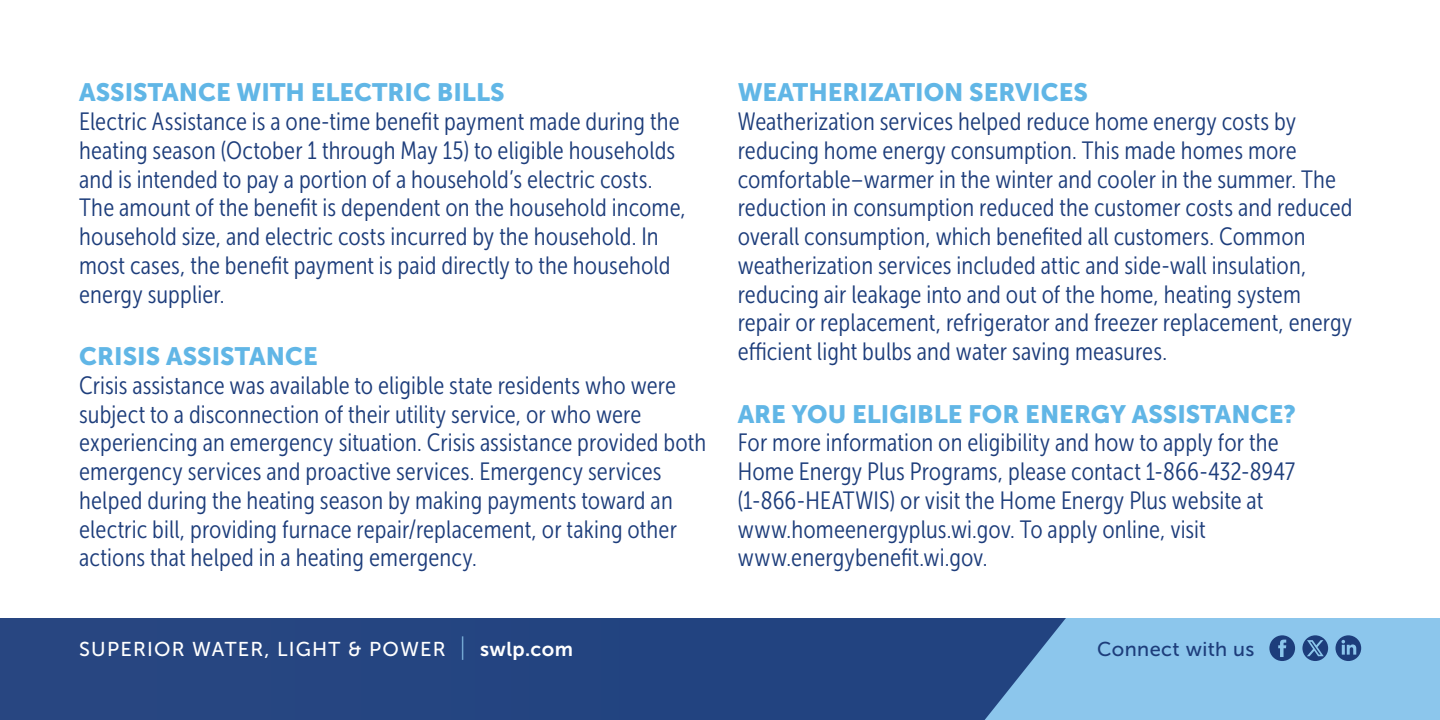
<style>
.page{position:relative;width:1440px;height:720px;background:#fff}
.page>*{position:absolute;margin:0;border:0;box-sizing:border-box;transform-origin:0 0}
.t1{font:25px/28.8px "Museo Sans Cond 300";letter-spacing:.005em;color:#1d3d7b}
.t2{font:25px "Museo Sans 900";color:#61b6e6}
.t3{font:20px "Museo Sans 500";letter-spacing:.06em;color:#fff}
.t4{font:20px "Museo Sans 500";letter-spacing:.02em;color:#1d3d7b}
.t5{font:20px "Museo Sans 700";letter-spacing:.02em;color:#fff}
.s1{font-family:"Museo Sans 100";font-size:25px;color:#8cc6ec}
</style>
<div class="page">
<div style="left:0;top:619px;width:1440px;height:101px;background:#8cc6ec"></div>
<div style="left:0;top:619px;width:1065px;height:101px;background:#244481"></div>
<svg style="left:1269px;top:635px;width:26px;height:26px"></svg>
<svg style="left:1302px;top:635px;width:26px;height:26px"></svg>
<svg style="left:1336px;top:635px;width:25px;height:26px"></svg>
<p class="t2" style="left:79px;top:78px;width:427px">ASSISTANCE WITH ELECTRIC BILLS</p>
<p class="t1" style="left:79px;top:107px;width:608px">Electric Assistance is a one-time benefit payment made during the heating season (October 1 through May 15) to eligible households and is intended to pay a portion of a household’s electric costs.<br>The amount of the benefit is dependent on the household income, household size, and electric costs incurred by the household. In most cases, the benefit payment is paid directly to the household energy supplier.</p>
<p class="t2" style="left:79px;top:342px;width:240px">CRISIS ASSISTANCE</p>
<p class="t1" style="left:79px;top:371px;width:629px">Crisis assistance was available to eligible state residents who were subject to a disconnection of their utility service, or who were experiencing an emergency situation. Crisis assistance provided both emergency services and proactive services. Emergency services helped during the heating season by making payments toward an electric bill, providing furnace repair/replacement, or taking other actions that helped in a heating emergency.</p>
<p class="t2" style="left:738px;top:78px;width:352px">WEATHERIZATION SERVICES</p>
<p class="t1" style="left:738px;top:107px;width:616px">Weatherization services helped reduce home energy costs by reducing home energy consumption. This made homes more comfortable–warmer in the winter and cooler in the summer. The reduction in consumption reduced the customer costs and reduced overall consumption, which benefited all customers. Common weatherization services included attic and side-wall insulation, reducing air leakage into and out of the home, heating system repair or replacement, refrigerator and freezer replacement, energy efficient light bulbs and water saving measures.</p>
<p class="t2" style="left:738px;top:400px;width:560px">ARE YOU ELIGIBLE FOR ENERGY ASSISTANCE?</p>
<p class="t1" style="left:738px;top:428px;width:559px">For more information on eligibility and how to apply for the Home Energy Plus Programs, please contact 1-866-432-8947 (1-866-HEATWIS) or visit the Home Energy Plus website at www.homeenergyplus.wi.gov. To apply online, visit www.energybenefit.wi.gov.</p>
<p class="t3" style="left:79px;top:638px;width:389px">SUPERIOR WATER, LIGHT &amp; POWER <span class="s1">|</span></p>
<p class="t5" style="left:480px;top:638px;width:94px">swlp.com</p>
<p class="t4" style="left:1097px;top:638px;width:159px">Connect with us</p>
</div>
